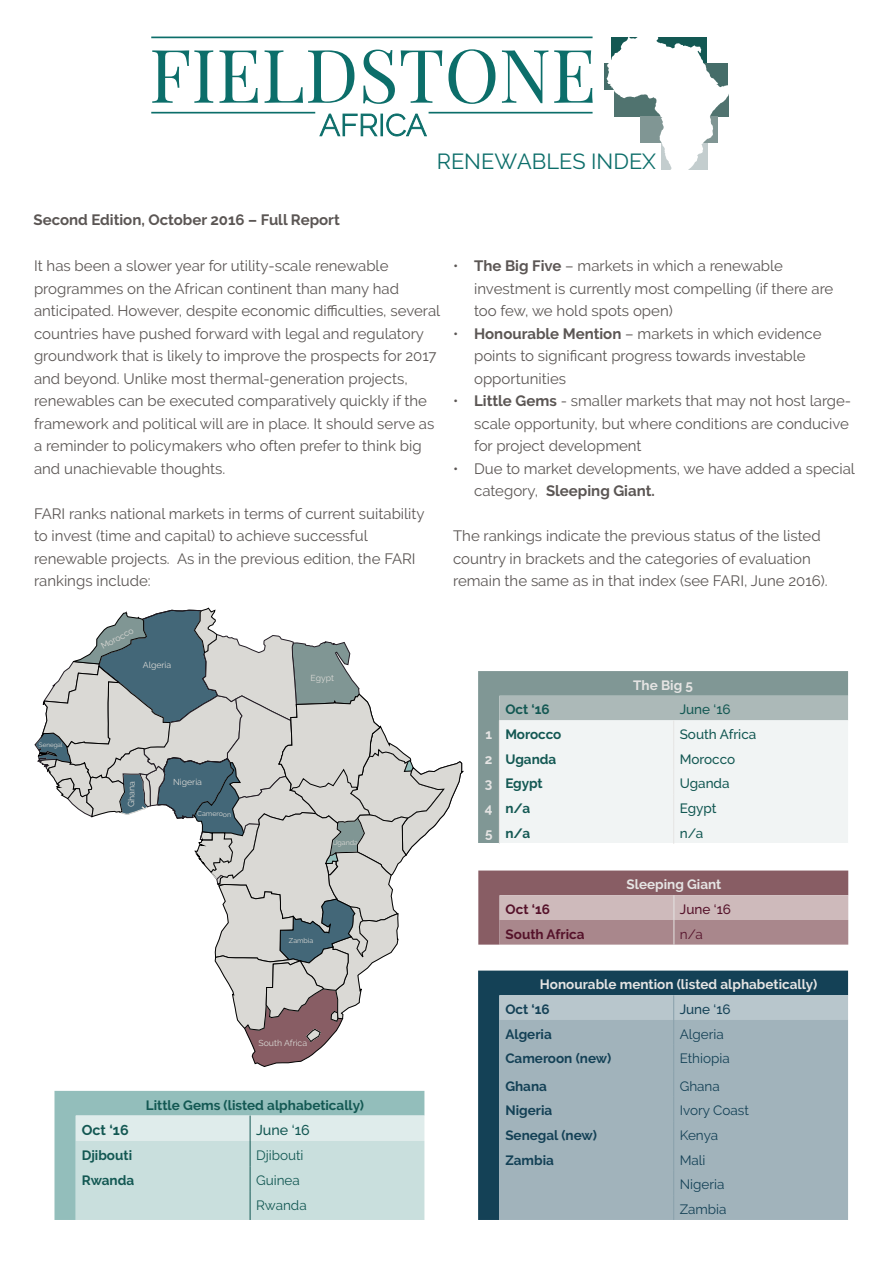
<style>
.page{position:relative;width:893px;height:1263px;background:#fff}
.page>*{position:absolute;margin:0;border:0;box-sizing:border-box;transform-origin:0 0}
.t1{font:21.75px "Raleway";color:#0c6e6a}
.t2{font:15px/22.5px "Raleway";color:#5b5654}
.t3{font:700 15px "Raleway";color:#5b5654}
.t4{font:500 14.25px "Raleway";color:#135853}
.t5{font:700 14.25px "Raleway";color:#135853}
.t6{font:700 13.5px "Raleway";color:#135853}
.t7{font:700 13.5px "Raleway";color:#e5e4e3}
.t8{font:700 13.5px "Raleway";color:#144156}
.t9{font:13.5px "Raleway";color:#144156}
.t10{font:500 13.5px "Raleway";color:#135853}
.t11{font:13.5px "Raleway";color:#135853}
.t12{font:700 13.5px "Raleway";color:#55122a}
.t13{font:500 13.5px "Raleway";color:#144156}
.t14{font:500 13.5px "Raleway";color:#55122a}
.t15{font:13.5px "Raleway";color:#55122a}
.t16{font:8.7px "Raleway";letter-spacing:-.01em;color:#dad9d5}
.t17{font:7.05px "Raleway";letter-spacing:-.01em;color:#dad9d5}
.t18{font:6.3px "Raleway";letter-spacing:-.01em;color:#dad9d5}
.s1{font-weight:700}
</style>
<div class="page">
<hr style="left:151px;top:37px;width:442px;height:1px;background:#0c6e6a">
<hr style="left:429px;top:112px;width:164px;height:1px;background:#0c6e6a">
<hr style="left:151px;top:112px;width:164px;height:1px;background:#0c6e6a">
<svg style="left:152px;top:50px;width:61px;height:53px"></svg>
<svg style="left:219px;top:50px;width:39px;height:53px"></svg>
<svg style="left:265px;top:50px;width:89px;height:53px"></svg>
<svg style="left:363px;top:50px;width:32px;height:54px"></svg>
<svg style="left:401px;top:50px;width:41px;height:53px"></svg>
<svg style="left:448px;top:49px;width:47px;height:55px"></svg>
<svg style="left:502px;top:50px;width:46px;height:53px"></svg>
<svg style="left:554px;top:50px;width:39px;height:53px"></svg>
<svg style="left:319px;top:113px;width:59px;height:23px"></svg>
<hr style="left:381px;top:114px;width:2px;height:22px;background:#0c6e6a">
<svg style="left:386px;top:113px;width:41px;height:24px"></svg>
<svg style="left:607px;top:37px;width:122px;height:133px"></svg>
<div style="left:478px;top:671px;width:370px;height:172px;background:#809795"></div>
<svg style="left:499px;top:696px;width:349px;height:148px"></svg>
<div style="left:478px;top:970px;width:370px;height:250px;background:#144156"></div>
<svg style="left:499px;top:995px;width:349px;height:225px;background:#a3b5bc"></svg>
<div style="left:54px;top:1091px;width:370px;height:129px;background:#93bebb"></div>
<svg style="left:76px;top:1115px;width:348px;height:105px;background:#cde1df"></svg>
<svg style="left:35px;top:608px;width:428px;height:459px"></svg>
<svg style="left:478px;top:870px;width:370px;height:75px;background:#a9898d"></svg>
<p class="t3" style="left:34px;top:211px;width:308px">Second Edition, October 2016 – Full Report</p>
<h1 class="t1" style="left:437px;top:149px;width:221px">RENEWABLES INDEX</h1>
<p class="t2" style="left:34px;top:255px;width:408px">It has been a slower year for utility-scale renewable programmes on the African continent than many had anticipated. However, despite economic difficulties, several countries have pushed forward with legal and regulatory groundwork that is likely to improve the prospects for 2017 and beyond. Unlike most thermal-generation projects, renewables can be executed comparatively quickly if the framework and political will are in place. It should serve as a reminder to policymakers who often prefer to think big and unachievable thoughts.</p>
<p class="t2" style="left:34px;top:502px;width:392px">FARI ranks national markets in terms of current suitability to invest (time and capital) to achieve successful renewable projects. As in the previous edition, the FARI rankings include:</p>
<p class="t2" style="left:474px;top:255px;width:361px;text-indent:-21px">• <span class="s1">The Big Five</span> – markets in which a renewable investment is currently most compelling (if there are too few, we hold spots open)</p>
<p class="t2" style="left:474px;top:322px;width:349px;text-indent:-21px">• <span class="s1">Honourable Mention</span> – markets in which evidence points to significant progress towards investable opportunities</p>
<p class="t2" style="left:474px;top:390px;width:379px;text-indent:-21px">• <span class="s1">Little Gems</span> - smaller markets that may not host large&shy;scale opportunity, but where conditions are conducive for project development</p>
<p class="t2" style="left:474px;top:457px;width:382px;text-indent:-21px">• Due to market developments, we have added a special category, <span class="s1">Sleeping Giant.</span></p>
<p class="t2" style="left:453px;top:525px;width:376px">The rankings indicate the previous status of the listed country in brackets and the categories of evaluation remain the same as in that index (see FARI, June 2016).</p>
<p class="t18" style="left:39px;top:741px;width:25px">Senegal</p>
<p class="t16" style="left:97px;top:646px;width:37px;rotate:-38deg">Morocco</p>
<p class="t16" style="left:99px;top:642px;width:37px;rotate:-28deg">Morocco</p>
<p class="t16" style="left:143px;top:660px;width:30px">Algeria</p>
<p class="t16" style="left:126px;top:807px;width:27px;rotate:-89deg">Ghana</p>
<p class="t16" style="left:173px;top:777px;width:30px">Nigeria</p>
<p class="t17" style="left:197px;top:810px;width:35px">Cameroon</p>
<p class="t16" style="left:311px;top:673px;width:25px">Egypt</p>
<p class="t17" style="left:332px;top:838px;width:27px">Uganda</p>
<p class="t16" style="left:287px;top:933px;width:32px">Zambia</p>
<p class="t17" style="left:289px;top:936px;width:26px">Zambia</p>
<p class="t16" style="left:259px;top:1038px;width:50px">South Africa</p>
<p class="t6" style="left:146px;top:1097px;width:220px">Little Gems (listed alphabetically)</p>
<p class="t5" style="left:82px;top:1122px;width:48px">Oct ‘16</p>
<p class="t4" style="left:256px;top:1122px;width:55px">June ‘16</p>
<p class="t6" style="left:82px;top:1147px;width:52px">Djibouti</p>
<p class="t11" style="left:256px;top:1147px;width:49px">Djibouti</p>
<p class="t6" style="left:82px;top:1172px;width:54px">Rwanda</p>
<p class="t11" style="left:256px;top:1172px;width:45px">Guinea</p>
<p class="t11" style="left:256px;top:1197px;width:52px">Rwanda</p>
<p class="t7" style="left:633px;top:677px;width:61px">The Big 5</p>
<p class="t6" style="left:505px;top:702px;width:46px">Oct ‘16</p>
<p class="t10" style="left:680px;top:702px;width:52px">June ‘16</p>
<p class="t7" style="left:485px;top:726px;width:8px">1</p>
<p class="t6" style="left:505px;top:726px;width:58px">Morocco</p>
<p class="t10" style="left:680px;top:726px;width:78px">South Africa</p>
<p class="t7" style="left:485px;top:751px;width:9px">2</p>
<p class="t6" style="left:505px;top:751px;width:52px">Uganda</p>
<p class="t10" style="left:680px;top:751px;width:57px">Morocco</p>
<p class="t7" style="left:485px;top:776px;width:9px">3</p>
<p class="t6" style="left:505px;top:776px;width:39px">Egypt</p>
<p class="t10" style="left:680px;top:776px;width:51px">Uganda</p>
<p class="t7" style="left:485px;top:801px;width:9px">4</p>
<p class="t6" style="left:505px;top:801px;width:26px">n/a</p>
<p class="t10" style="left:680px;top:800px;width:38px">Egypt</p>
<p class="t7" style="left:485px;top:825px;width:9px">5</p>
<p class="t6" style="left:505px;top:825px;width:26px">n/a</p>
<p class="t10" style="left:680px;top:825px;width:25px">n/a</p>
<p class="t7" style="left:626px;top:877px;width:96px">Sleeping Giant</p>
<p class="t12" style="left:506px;top:901px;width:46px">Oct ‘16</p>
<p class="t14" style="left:680px;top:901px;width:52px">June ‘16</p>
<p class="t12" style="left:506px;top:926px;width:80px">South Africa</p>
<p class="t15" style="left:680px;top:926px;width:24px">n/a</p>
<p class="t7" style="left:540px;top:977px;width:279px">Honourable mention (listed alphabetically)</p>
<p class="t8" style="left:505px;top:1001px;width:46px">Oct ‘16</p>
<p class="t13" style="left:680px;top:1001px;width:52px">June ‘16</p>
<p class="t8" style="left:505px;top:1026px;width:48px">Algeria</p>
<p class="t9" style="left:680px;top:1026px;width:46px">Algeria</p>
<p class="t8" style="left:505px;top:1051px;width:107px">Cameroon (new)</p>
<p class="t9" style="left:680px;top:1051px;width:52px">Ethiopia</p>
<p class="t8" style="left:505px;top:1078px;width:43px">Ghana</p>
<p class="t9" style="left:680px;top:1078px;width:42px">Ghana</p>
<p class="t8" style="left:505px;top:1103px;width:48px">Nigeria</p>
<p class="t9" style="left:680px;top:1102px;width:71px">Ivory Coast</p>
<p class="t8" style="left:505px;top:1127px;width:93px">Senegal (new)</p>
<p class="t9" style="left:680px;top:1127px;width:40px">Kenya</p>
<p class="t8" style="left:505px;top:1152px;width:50px">Zambia</p>
<p class="t9" style="left:680px;top:1152px;width:27px">Mali</p>
<p class="t9" style="left:680px;top:1177px;width:46px">Nigeria</p>
<p class="t9" style="left:680px;top:1201px;width:48px">Zambia</p>
</div>
